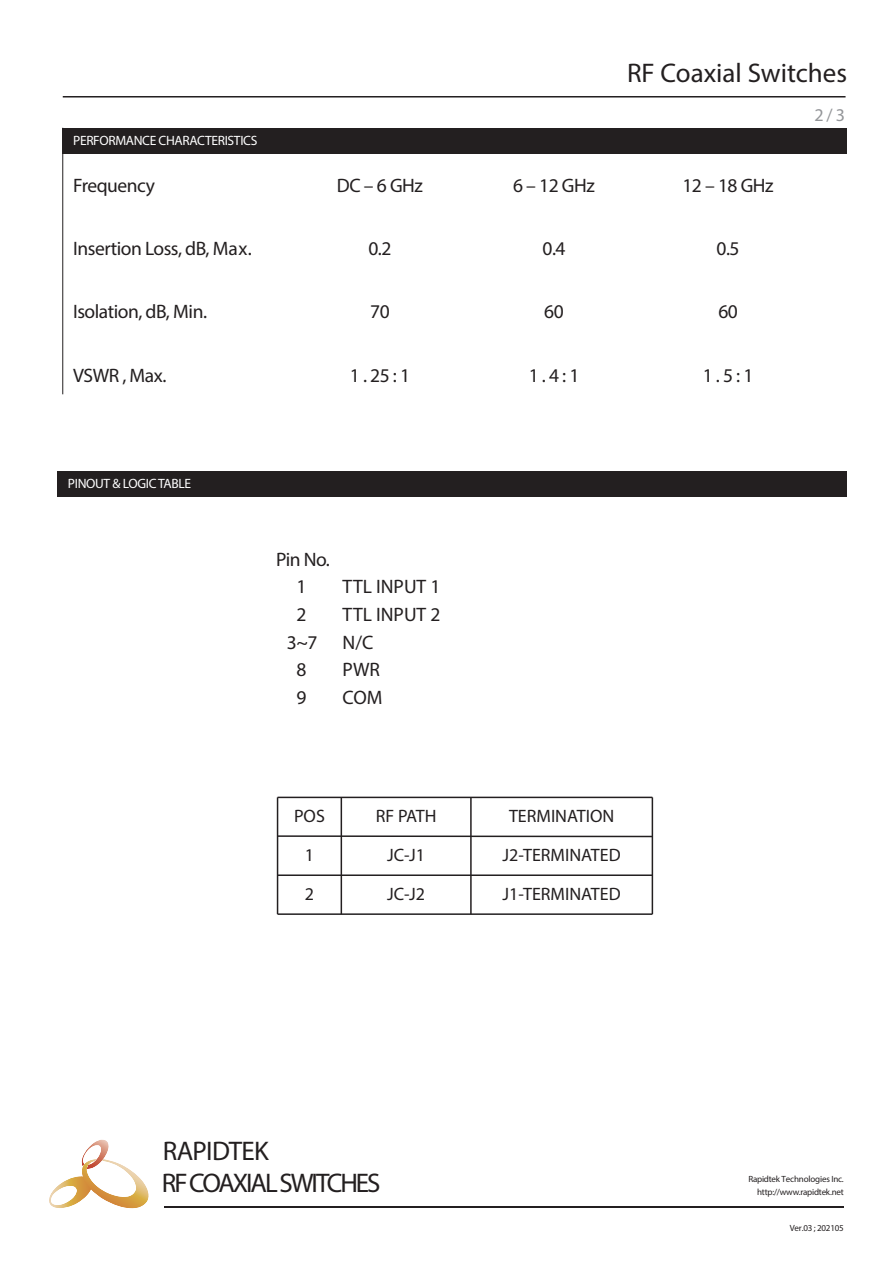
<style>
.page{position:relative;width:893px;height:1263px;background:#fff}
.page>*{position:absolute;margin:0;border:0;box-sizing:border-box;transform-origin:0 0}
.t1{font:27px/32.4px "Myriad Pro";letter-spacing:-.075em;color:#231f20}
.t2{font:27px "Myriad Pro";color:#231f20}
.t3{font:19.5px/27.6px "Myriad Pro";letter-spacing:-.025em;color:#231f20;text-align:center}
.t4{font:19.5px/27.6px "Myriad Pro";color:#231f20}
.t5{font:18px/38.8px "Myriad Pro";color:#231f20}
.t6{font:18px "Myriad Pro";color:#939598}
.t7{font:13.5px "Myriad Pro";letter-spacing:-.025em;color:#fff}
.t8{font:9px/12.8px "Myriad Pro";letter-spacing:-.025em;color:#231f20;text-align:right}
</style>
<div class="page">
<div style="left:58px;top:471px;width:789px;height:26px;background:#231f20"></div>
<hr style="left:62px;top:128px;width:1px;height:266px;background:#231f20">
<div style="left:63px;top:128px;width:784px;height:26px;background:#231f20"></div>
<hr style="left:277px;top:797px;width:1px;height:117px;background:#231f20">
<hr style="left:651px;top:797px;width:2px;height:117px;background:#231f20">
<hr style="left:277px;top:835px;width:375px;height:2px;background:#231f20">
<hr style="left:277px;top:874px;width:375px;height:2px;background:#231f20">
<hr style="left:340px;top:797px;width:2px;height:117px;background:#231f20">
<hr style="left:470px;top:797px;width:1px;height:117px;background:#231f20">
<hr style="left:277px;top:797px;width:375px;height:1px;background:#231f20">
<hr style="left:277px;top:913px;width:375px;height:2px;background:#231f20">
<hr style="left:63px;top:96px;width:782px;height:2px;background:#231f20">
<hr style="left:164px;top:1206px;width:679px;height:2px;background:#231f20">
<svg style="left:49px;top:1140px;width:99px;height:68px"></svg>
<p class="t7" style="left:73px;top:135px;width:186px">PERFORMANCE CHARACTERISTICS</p>
<p class="t3" style="left:73px;top:173px;width:83px">Frequency</p>
<p class="t3" style="left:337px;top:173px;width:87px">DC – 6 GHz</p>
<p class="t3" style="left:73px;top:236px;width:180px">Insertion Loss, dB, Max.</p>
<p class="t3" style="left:368px;top:236px;width:25px">0.2</p>
<p class="t3" style="left:73px;top:300px;width:135px">Isolation, dB, Min.</p>
<p class="t3" style="left:370px;top:300px;width:21px">70</p>
<p class="t3" style="left:73px;top:363px;width:95px">VSWR , Max.</p>
<p class="t3" style="left:350px;top:363px;width:62px">1 . 25 : 1</p>
<p class="t7" style="left:68px;top:478px;width:125px">PINOUT &amp; LOGIC TABLE</p>
<p class="t3" style="left:276px;top:547px;width:55px">Pin No.</p>
<p class="t3" style="left:287px;top:575px;width:32px">1<br>2<br>3~7</p>
<p class="t3" style="left:296px;top:658px;width:12px;text-align:left">8<br>9</p>
<p class="t4" style="left:342px;top:575px;width:99px">TTL INPUT 1<br>TTL INPUT 2<br>N/C<br>PWR<br>COM</p>
<h1 class="t2" style="left:627px;top:63px;width:221px">RF Coaxial Switches</h1>
<p class="t6" style="left:814px;top:108px;width:32px">2 / 3</p>
<p class="t3" style="left:513px;top:173px;width:83px">6 – 12 GHz</p>
<p class="t3" style="left:682px;top:173px;width:93px">12 – 18 GHz</p>
<p class="t3" style="left:542px;top:236px;width:25px">0.4</p>
<p class="t3" style="left:716px;top:236px;width:25px">0.5</p>
<p class="t3" style="left:544px;top:300px;width:21px">60</p>
<p class="t3" style="left:718px;top:300px;width:21px">60</p>
<p class="t3" style="left:528px;top:363px;width:52px">1 . 4 : 1</p>
<p class="t3" style="left:702px;top:363px;width:52px">1 . 5 : 1</p>
<p class="t5" style="left:294px;top:798px;width:32px">POS</p>
<p class="t5" style="left:376px;top:798px;width:62px">RF PATH</p>
<p class="t5" style="left:509px;top:798px;width:107px">TERMINATION</p>
<p class="t5" style="left:305px;top:837px;width:11px">1<br>2</p>
<p class="t5" style="left:387px;top:837px;width:40px">JC-J1<br>JC-J2</p>
<p class="t5" style="left:502px;top:837px;width:120px">J2-TERMINATED<br>J1-TERMINATED</p>
<h1 class="t1" style="left:162px;top:1137px;width:220px">RAPIDTEK<br>RF COAXIAL SWITCHES</h1>
<p class="t8" style="left:748px;top:1173px;width:97px">Rapidtek Technologies Inc. http://www.rapidtek.net</p>
<p class="t8" style="left:789px;top:1222px;width:55px">Ver.03 ; 202105</p>
</div>
